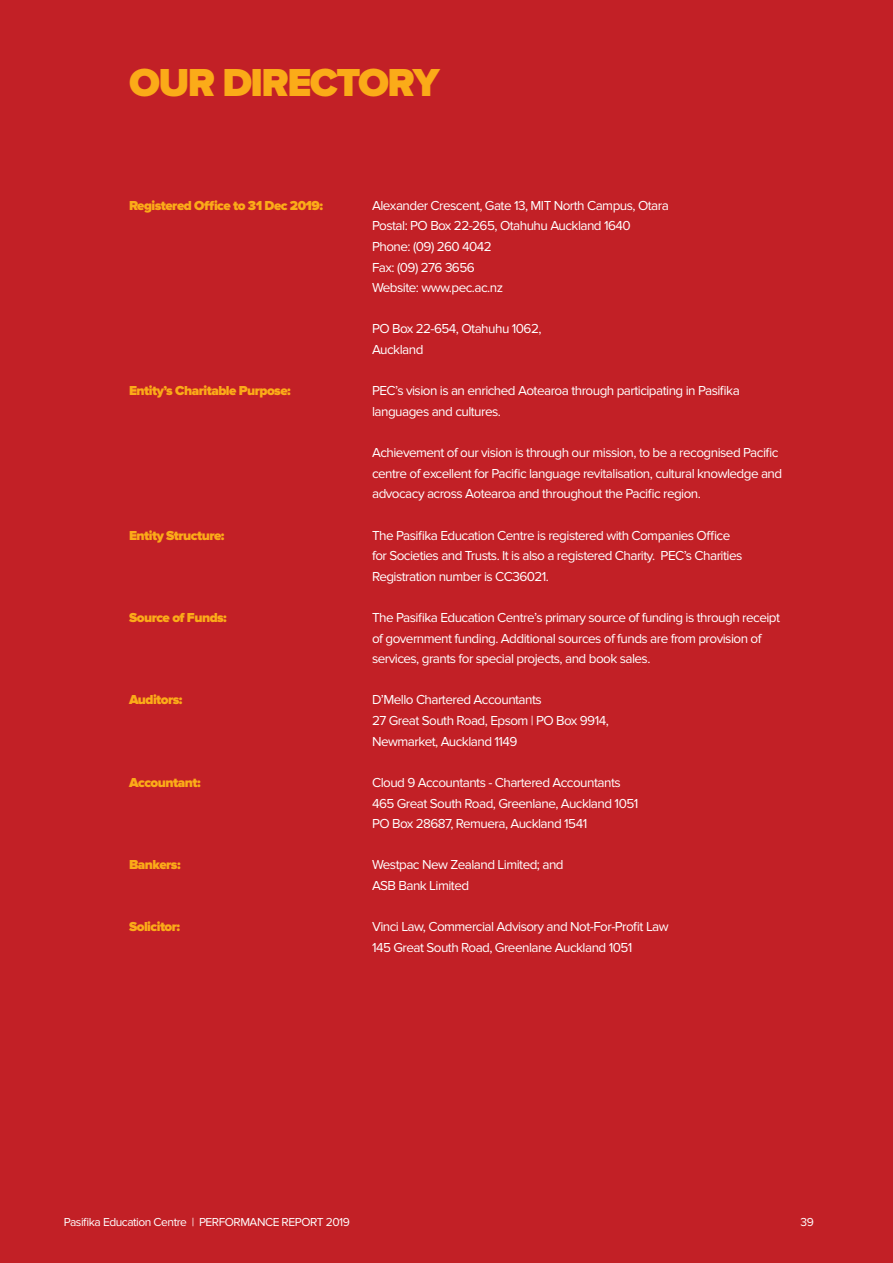
<style>
.page{position:relative;width:893px;height:1263px;background:#c22026}
.page>*{position:absolute;margin:0;border:0;box-sizing:border-box;transform-origin:0 0}
.t1{font:900 40.5px "Proxima Nova";letter-spacing:-.04em;color:#fbab18}
.t2{font:13.5px/20.5px "Proxima Nova";letter-spacing:-.04em;color:#fff}
.t3{font:900 13.5px "Proxima Nova";letter-spacing:-.04em;color:#fbab18}
.t4{font:12px "Proxima Nova";letter-spacing:-.04em;color:#fff}
</style>
<div class="page">
<h1 class="t1" style="left:129px;top:59px;width:312px">OUR DIRECTORY</h1>
<p class="t3" style="left:129px;top:197px;width:196px">Registered Office to 31 Dec 2019:</p>
<p class="t2" style="left:372px;top:195px;width:298px">Alexander Crescent, Gate 13, MIT North Campus, Otara<br>Postal: PO Box 22-265, Otahuhu Auckland 1640<br>Phone: (09) 260 4042<br>Fax: (09) 276 3656<br>Website: www.pec.ac.nz</p>
<p class="t2" style="left:372px;top:319px;width:171px">PO Box 22-654, Otahuhu 1062,<br>Auckland</p>
<p class="t3" style="left:129px;top:383px;width:163px">Entity’s Charitable Purpose:</p>
<p class="t2" style="left:372px;top:381px;width:369px">PEC’s vision is an enriched Aotearoa through participating in Pasifika languages and cultures.</p>
<p class="t2" style="left:372px;top:442px;width:412px">Achievement of our vision is through our mission, to be a recognised Pacific centre of excellent for Pacific language revitalisation, cultural knowledge and advocacy across Aotearoa and throughout the Pacific region.</p>
<p class="t3" style="left:129px;top:527px;width:97px">Entity Structure:</p>
<p class="t2" style="left:372px;top:525px;width:372px">The Pasifika Education Centre is registered with Companies Office for Societies and Trusts. It is also a registered Charity. PEC’s Charities<br>Registration number is CC36021.</p>
<p class="t3" style="left:129px;top:610px;width:99px">Source of Funds:</p>
<p class="t2" style="left:372px;top:607px;width:409px">The Pasifika Education Centre’s primary source of funding is through receipt of government funding. Additional sources of funds are from provision of services, grants for special projects, and book sales.</p>
<p class="t3" style="left:129px;top:692px;width:55px">Auditors:</p>
<p class="t2" style="left:372px;top:690px;width:238px">D’Mello Chartered Accountants<br>27 Great South Road, Epsom | PO Box 9914,<br>Newmarket, Auckland 1149</p>
<p class="t3" style="left:129px;top:775px;width:73px">Accountant:</p>
<p class="t2" style="left:372px;top:772px;width:268px">Cloud 9 Accountants - Chartered Accountants<br>465 Great South Road, Greenlane, Auckland 1051<br>PO Box 28687, Remuera, Auckland 1541</p>
<p class="t3" style="left:129px;top:857px;width:53px">Bankers:</p>
<p class="t2" style="left:372px;top:855px;width:193px">Westpac New Zealand Limited; and<br>ASB Bank Limited</p>
<p class="t3" style="left:129px;top:919px;width:53px">Solicitor:</p>
<p class="t2" style="left:372px;top:917px;width:298px">Vinci Law, Commercial Advisory and Not-For-Profit Law<br>145 Great South Road, Greenlane Auckland 1051</p>
<p class="t4" style="left:64px;top:1215px;width:288px">Pasifika Education Centre | PERFORMANCE REPORT 2019</p>
<p class="t4" style="left:801px;top:1215px;width:15px">39</p>
</div>
